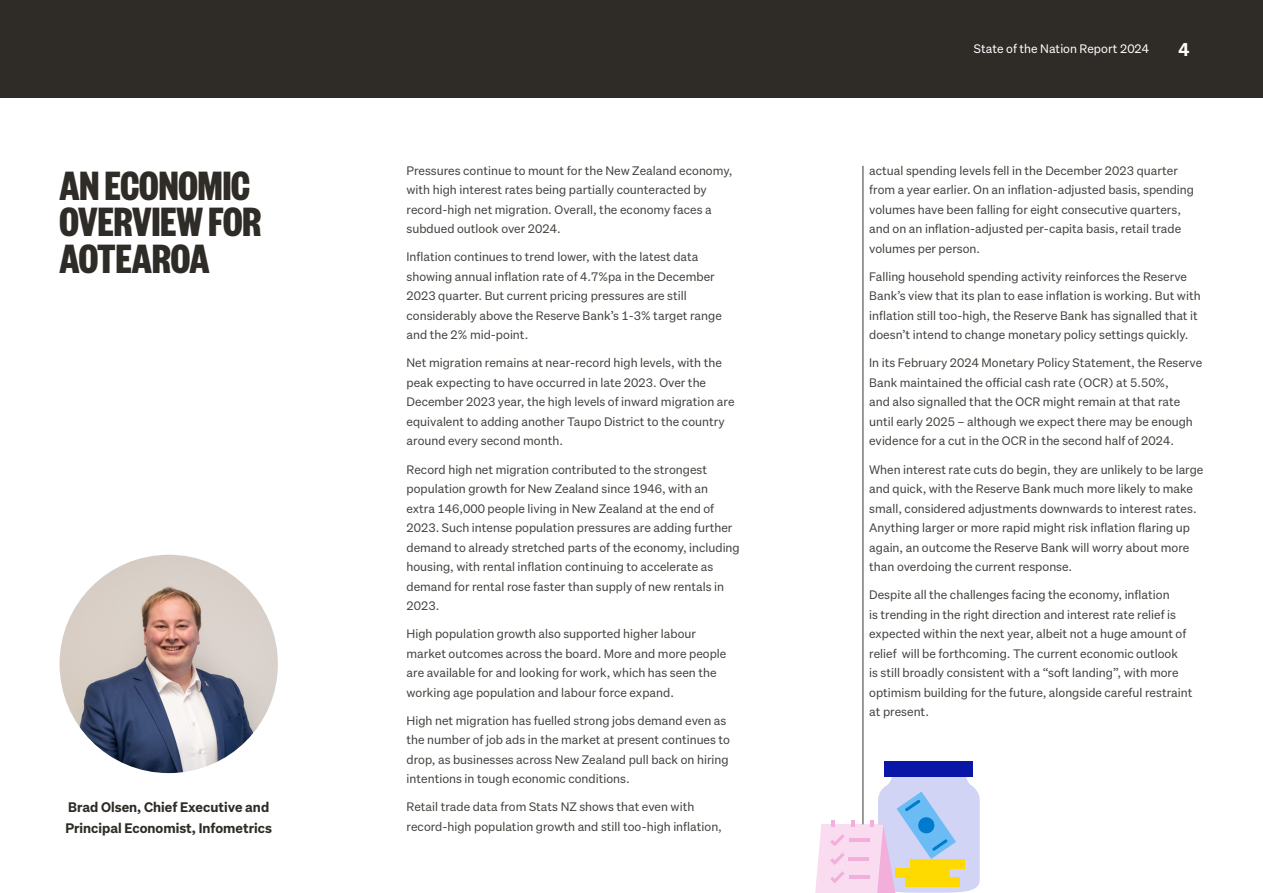
<style>
.page{position:relative;width:1263px;height:893px;background:#fff}
.page>*{position:absolute;margin:0;border:0;box-sizing:border-box;transform-origin:0 0}
._2018_Large_Section_Head{font:700 45px/36px "Founders Grotesk X Cond";color:#2f2c28}
.t1{font:700 18px "Story Sans";color:#fff}
._2018_Intro_White{font:700 13.5px/21px "Story Sans";color:#2f2c28}
._2018_Intro_White-2{font:12px/19.5px "Story Sans";color:#44413d}
.t2{font:12px "Story Sans";color:#fff}
</style>
<div class="page">
<div style="left:0;top:0;width:1263px;height:98px;background:#2f2c28"></div>
<img style="left:60px;top:555px;width:218px;height:218px;border-radius:109px">
<hr style="left:863px;top:166px;width:1px;height:667px;background:#393531">
<div style="left:885px;top:761px;width:88px;height:15px;background:#0a17a6"></div>
<svg style="left:815px;top:766px;width:165px;height:127px"></svg>
<p class="_2018_Large_Section_Head" style="left:60px;top:166px;width:203px">AN ECONOMIC<br>OVERVIEW FOR<br>AOTEAROA</p>
<p class="_2018_Intro_White" style="left:65px;top:797px;width:208px">Brad Olsen, Chief Executive and<br>Principal Economist, Infometrics</p>
<p class="_2018_Intro_White-2" style="left:406px;top:161px;width:327px">Pressures continue to mount for the New Zealand economy, with high interest rates being partially counteracted by record-high net migration. Overall, the economy faces a subdued outlook over 2024.</p>
<p class="_2018_Intro_White-2" style="left:406px;top:247px;width:317px">Inflation continues to trend lower, with the latest data showing annual inflation rate of 4.7%pa in the December 2023 quarter. But current pricing pressures are still considerably above the Reserve Bank’s 1-3% target range and the 2% mid-point.</p>
<p class="_2018_Intro_White-2" style="left:406px;top:353px;width:330px">Net migration remains at near-record high levels, with the peak expecting to have occurred in late 2023. Over the December 2023 year, the high levels of inward migration are equivalent to adding another Taupo District to the country around every second month.</p>
<p class="_2018_Intro_White-2" style="left:406px;top:459px;width:335px">Record high net migration contributed to the strongest population growth for New Zealand since 1946, with an<br>extra 146,000 people living in New Zealand at the end of 2023. Such intense population pressures are adding further demand to already stretched parts of the economy, including housing, with rental inflation continuing to accelerate as demand for rental rose faster than supply of new rentals in 2023.</p>
<p class="_2018_Intro_White-2" style="left:406px;top:624px;width:321px">High population growth also supported higher labour market outcomes across the board. More and more people are available for and looking for work, which has seen the working age population and labour force expand.</p>
<p class="_2018_Intro_White-2" style="left:406px;top:710px;width:325px">High net migration has fuelled strong jobs demand even as the number of job ads in the market at present continues to drop, as businesses across New Zealand pull back on hiring intentions in tough economic conditions.</p>
<p class="_2018_Intro_White-2" style="left:406px;top:797px;width:317px">Retail trade data from Stats NZ shows that even with record-high population growth and still too-high inflation,</p>
<p class="t2" style="left:974px;top:42px;width:177px">State of the Nation Report 2024</p>
<h2 class="t1" style="left:1178px;top:37px;width:12px">4</h2>
<p class="_2018_Intro_White-2" style="left:869px;top:161px;width:326px">actual spending levels fell in the December 2023 quarter from a year earlier. On an inflation-adjusted basis, spending volumes have been falling for eight consecutive quarters, and on an inflation-adjusted per-capita basis, retail trade volumes per person.</p>
<p class="_2018_Intro_White-2" style="left:869px;top:267px;width:333px">Falling household spending activity reinforces the Reserve Bank’s view that its plan to ease inflation is working. But with inflation still too-high, the Reserve Bank has signalled that it doesn’t intend to change monetary policy settings quickly.</p>
<p class="_2018_Intro_White-2" style="left:869px;top:353px;width:335px">In its February 2024 Monetary Policy Statement, the Reserve Bank maintained the official cash rate (OCR) at 5.50%,<br>and also signalled that the OCR might remain at that rate until early 2025 – although we expect there may be enough evidence for a cut in the OCR in the second half of 2024.</p>
<p class="_2018_Intro_White-2" style="left:869px;top:459px;width:336px">When interest rate cuts do begin, they are unlikely to be large and quick, with the Reserve Bank much more likely to make small, considered adjustments downwards to interest rates.<br>Anything larger or more rapid might risk inflation flaring up again, an outcome the Reserve Bank will worry about more than overdoing the current response.</p>
<p class="_2018_Intro_White-2" style="left:869px;top:585px;width:325px">Despite all the challenges facing the economy, inflation<br>is trending in the right direction and interest rate relief is expected within the next year, albeit not a huge amount of relief will be forthcoming. The current economic outlook<br>is still broadly consistent with a “soft landing”, with more optimism building for the future, alongside careful restraint at present.</p>
</div>
